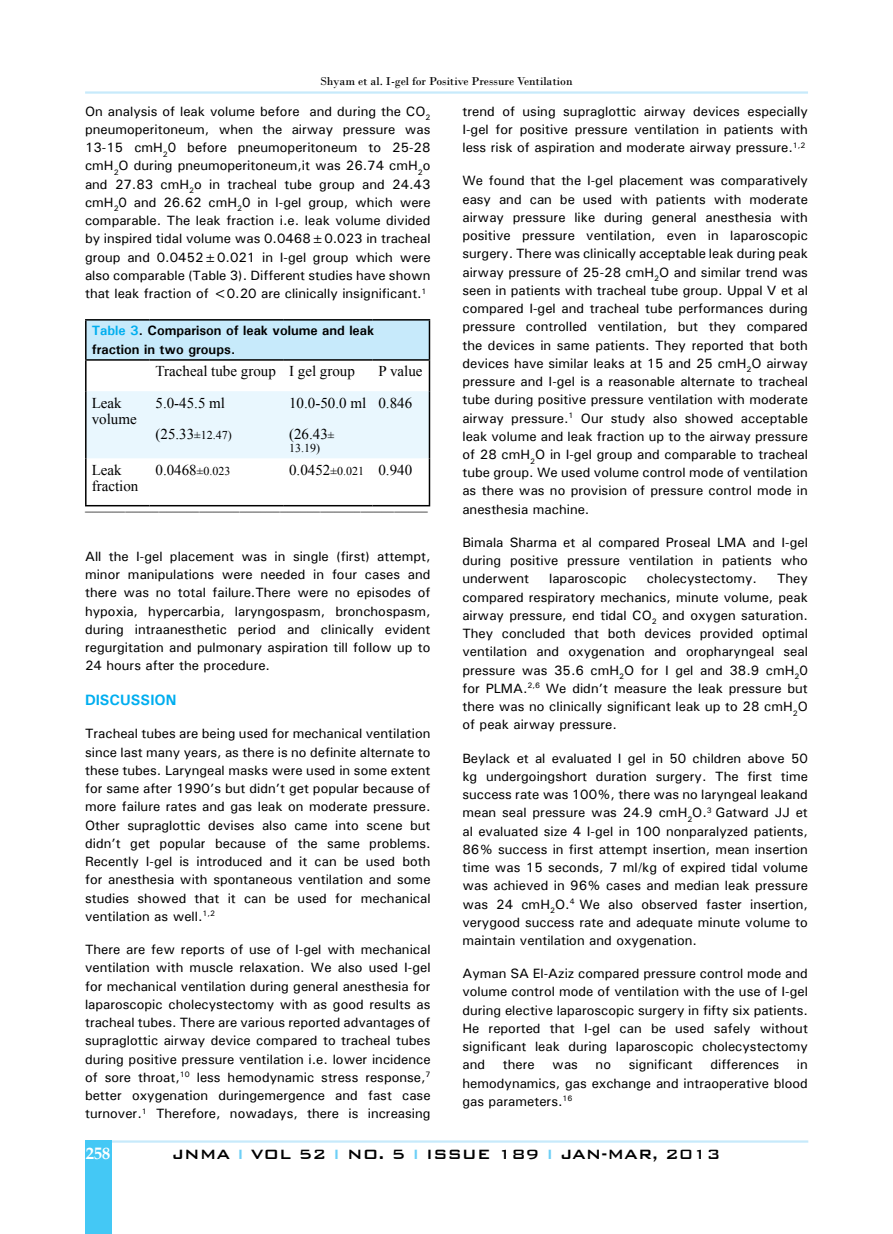
<style>
.page{position:relative;width:893px;height:1234px;background:#fff}
.page>*{position:absolute;margin:0;border:0;box-sizing:border-box;transform-origin:0 0}
.t1{font:500 18px "Bank Gothic BT";color:#000}
.t2{font:700 16.5px "Book Antiqua";color:#fff}
.t3{font:15px/16.5px "Times New Roman";color:#000}
.t4{font:700 15px "Univers";color:#00aeef}
.t5{font:500 13.5px/18.3px "Univers";color:#000;text-align:justify}
.t6{font:700 13.5px/18.8px "Univers";color:#000}
.t7{font:12px "Bodoni";color:#000}
.t8{font:12px "Times New Roman";color:#000}
.s1{color:#00aeef}
.s2{font-size:15px}
.s3{font-size:12px}
.s4{color:#6dcff6}
</style>
<div class="page">
<hr style="left:85px;top:91px;width:723px;height:3px;background:#c7eafb">
<hr style="left:85px;top:1140px;width:723px;height:2px;background:#c7eafb">
<div style="left:85px;top:1140px;width:27px;height:93px;background:#44c8f5"></div>
<div style="left:86px;top:320px;width:343px;height:40px;background:#c7eafb"></div>
<svg style="left:87px;top:360px;width:342px;height:145px"></svg>
<div style="left:87px;top:391px;width:342px;height:67px;background:#e9f7fe"></div>
<hr style="left:85px;top:319px;width:65px;height:1px;background:#000">
<hr style="left:85px;top:320px;width:2px;height:39px;background:#000">
<hr style="left:150px;top:319px;width:133px;height:1px;background:#000">
<hr style="left:283px;top:319px;width:89px;height:1px;background:#000">
<hr style="left:372px;top:319px;width:58px;height:1px;background:#000">
<hr style="left:429px;top:320px;width:1px;height:39px;background:#000">
<hr style="left:85px;top:359px;width:65px;height:1px;background:#000">
<hr style="left:85px;top:360px;width:2px;height:31px;background:#000">
<hr style="left:150px;top:359px;width:133px;height:1px;background:#000">
<hr style="left:283px;top:359px;width:89px;height:1px;background:#000">
<hr style="left:372px;top:359px;width:58px;height:1px;background:#000">
<hr style="left:429px;top:360px;width:1px;height:31px;background:#000">
<hr style="left:85px;top:391px;width:2px;height:67px;background:#000">
<hr style="left:429px;top:391px;width:1px;height:67px;background:#000">
<hr style="left:85px;top:458px;width:2px;height:47px;background:#000">
<hr style="left:429px;top:458px;width:1px;height:47px;background:#000">
<hr style="left:85px;top:505px;width:65px;height:1px;background:#000">
<hr style="left:150px;top:505px;width:133px;height:1px;background:#000">
<hr style="left:283px;top:505px;width:89px;height:1px;background:#000">
<hr style="left:372px;top:505px;width:58px;height:1px;background:#000">
<p class="t7" style="left:320px;top:73px;width:254px">Shyam et al. I-gel for Positive Pressure Ventilation</p>
<p class="t5" style="left:85px;top:102px;width:347px">On analysis of leak volume before and during the CO<sub>2 </sub>pneumoperitoneum, when the airway pressure was 13-15 cmH<sub>2</sub>0 before pneumoperitoneum to 25-28 cmH<sub>2</sub>O during pneumoperitoneum,it was 26.74 cmH<sub>2</sub>o and 27.83 cmH<sub>2</sub>o in tracheal tube group and 24.43 cmH<sub>2</sub>0 and 26.62 cmH<sub>2</sub>0 in I-gel group, which were comparable. The leak fraction i.e. leak volume divided by inspired tidal volume was 0.0468±0.023 in tracheal group and 0.0452±0.021 in I-gel group which were also comparable (Table 3). Different studies have shown that leak fraction of &lt;0.20 are clinically insignificant.<sup>1</sup></p>
<p class="t6" style="left:92px;top:321px;width:284px"><span class="s1">Table 3</span>. Comparison of leak volume and leak fraction in two groups.</p>
<p class="t3" style="left:156px;top:363px;width:201px">Tracheal tube group I gel group</p>
<p class="t3" style="left:378px;top:363px;width:46px">P value</p>
<p class="t3" style="left:92px;top:394px;width:46px">Leak volume</p>
<p class="t3" style="left:156px;top:394px;width:71px">5.0-45.5 ml</p>
<p class="t8" style="left:156px;top:427px;width:78px"><span class="s2">(25.33</span>±12.47)</p>
<p class="t3" style="left:289px;top:386px;width:79px;line-height:31.5px">10.0-50.0 ml (26.43<span class="s3">±</span></p>
<p class="t8" style="left:289px;top:440px;width:32px">13.19)</p>
<p class="t3" style="left:378px;top:394px;width:35px">0.846</p>
<p class="t3" style="left:92px;top:461px;width:48px">Leak fraction</p>
<p class="t3" style="left:156px;top:461px;width:76px">0.0468<span class="s3">±0.023</span></p>
<p class="t3" style="left:289px;top:461px;width:125px">0.0452<span class="s3">±0.021</span> 0.940</p>
<p class="t5" style="left:85px;top:495px;width:344px">___________________________________________________</p>
<p class="t5" style="left:85px;top:547px;width:347px">All the I-gel placement was in single (first) attempt, minor manipulations were needed in four cases and there was no total failure.There were no episodes of hypoxia, hypercarbia, laryngospasm, bronchospasm, during intraanesthetic period and clinically evident regurgitation and pulmonary aspiration till follow up to 24 hours after the procedure.</p>
<p class="t4" style="left:85px;top:690px;width:93px">DISCUSSION</p>
<p class="t5" style="left:85px;top:724px;width:347px">Tracheal tubes are being used for mechanical ventilation since last many years, as there is no definite alternate to these tubes. Laryngeal masks were used in some extent for same after 1990’s but didn’t get popular because of more failure rates and gas leak on moderate pressure.<br>Other supraglottic devises also came into scene but didn’t get popular because of the same problems.<br>Recently I-gel is introduced and it can be used both for anesthesia with spontaneous ventilation and some studies showed that it can be used for mechanical ventilation as well.<sup>1,2</sup></p>
<p class="t5" style="left:85px;top:939px;width:347px">There are few reports of use of I-gel with mechanical ventilation with muscle relaxation. We also used I-gel for mechanical ventilation during general anesthesia for laparoscopic cholecystectomy with as good results as tracheal tubes. There are various reported advantages of supraglottic airway device compared to tracheal tubes during positive pressure ventilation i.e. lower incidence of sore throat,<sup>10</sup> less hemodynamic stress response,<sup>7 </sup>better oxygenation duringemergence and fast case turnover.<sup>1</sup> Therefore, nowadays, there is increasing</p>
<p class="t5" style="left:462px;top:102px;width:347px">trend of using supraglottic airway devices especially I-gel for positive pressure ventilation in patients with less risk of aspiration and moderate airway pressure.<sup>1,2</sup></p>
<p class="t5" style="left:462px;top:171px;width:347px">We found that the I-gel placement was comparatively easy and can be used with patients with moderate airway pressure like during general anesthesia with positive pressure ventilation, even in laparoscopic surgery. There was clinically acceptable leak during peak airway pressure of 25-28 cmH<sub>2</sub>O and similar trend was seen in patients with tracheal tube group. Uppal V et al compared I-gel and tracheal tube performances during pressure controlled ventilation, but they compared the devices in same patients. They reported that both devices have similar leaks at 15 and 25 cmH<sub>2</sub>O airway pressure and I-gel is a reasonable alternate to tracheal tube during positive pressure ventilation with moderate airway pressure.<sup>1</sup> Our study also showed acceptable leak volume and leak fraction up to the airway pressure of 28 cmH<sub>2</sub>O in I-gel group and comparable to tracheal tube group. We used volume control mode of ventilation as there was no provision of pressure control mode in anesthesia machine.</p>
<p class="t5" style="left:462px;top:533px;width:347px">Bimala Sharma et al compared Proseal LMA and I-gel during positive pressure ventilation in patients who underwent</p>
<p class="t5" style="left:462px;top:569px;width:347px;text-indent:315px">They compared respiratory mechanics, minute volume, peak airway pressure, end tidal CO<sub>2</sub> and oxygen saturation.<br>They concluded that both devices provided optimal ventilation and oxygenation and oropharyngeal seal pressure was 35.6 cmH<sub>2</sub>O for I gel and 38.9 cmH<sub>2</sub>0 for PLMA.<sup>2,6</sup> We didn’t measure the leak pressure but there was no clinically significant leak up to 28 cmH<sub>2</sub>O of peak airway pressure.</p>
<p class="t5" style="left:462px;top:748px;width:347px">Beylack et al evaluated I gel in 50 children above 50 kg undergoingshort duration surgery. The first time success rate was 100%, there was no laryngeal leakand mean seal pressure was 24.9 cmH<sub>2</sub>O.<sup>3</sup> Gatward JJ et al evaluated size 4 I-gel in 100 nonparalyzed patients, 86% success in first attempt insertion, mean insertion time was 15 seconds, 7 ml/kg of expired tidal volume was achieved in 96% cases and median leak pressure was 24 cmH<sub>2</sub>O.<sup>4</sup> We also observed faster insertion, verygood success rate and adequate minute volume to maintain ventilation and oxygenation.</p>
<p class="t5" style="left:462px;top:963px;width:347px">Ayman SA El-Aziz compared pressure control mode and volume control mode of ventilation with the use of I-gel during elective laparoscopic surgery in fifty six patients.<br>He reported that I-gel can be used safely without significant leak during laparoscopic cholecystectomy and</p>
<p class="t5" style="left:549px;top:569px;width:79px">laparoscopic</p>
<p class="t5" style="left:647px;top:569px;width:112px">cholecystectomy.</p>
<p class="t5" style="left:503px;top:1055px;width:33px">there</p>
<p class="t5" style="left:552px;top:1055px;width:27px">was</p>
<p class="t5" style="left:596px;top:1055px;width:17px">no</p>
<p class="t5" style="left:629px;top:1055px;width:66px">significant</p>
<p class="t5" style="left:710px;top:1055px;width:70px">differences</p>
<p class="t5" style="left:462px;top:1055px;width:347px;text-indent:335px">in hemodynamics, gas exchange and intraoperative blood gas parameters.<sup>16</sup></p>
<p class="t2" style="left:86px;top:1142px;width:26px">258</p>
<h1 class="t1" style="left:172px;top:1143px;width:550px">JNMA <span class="s4">I</span> VOL 52 <span class="s4">I</span> NO. 5 <span class="s4">I</span> ISSUE 189 <span class="s4">I</span> JAN-MAR, 2013</h1>
</div>
